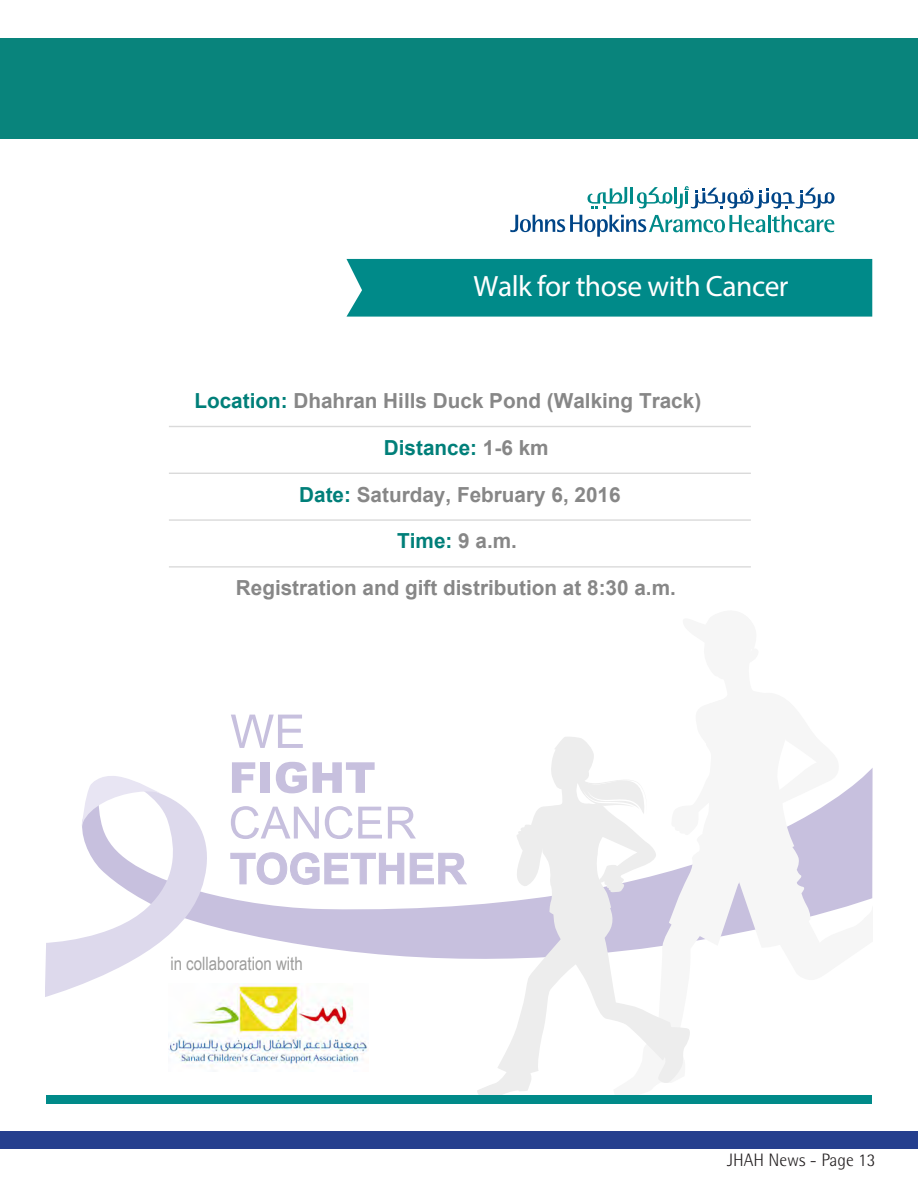
<style>
.page{position:relative;width:918px;height:1188px;background:#fff}
.page>*{position:absolute;margin:0;border:0;box-sizing:border-box;transform-origin:0 0}
.t1{font:italic 700 29.4px "Frutiger";letter-spacing:-.015em;color:#fff}
.t2{font:700 20.7px "Arial";color:#878787}
.t3{font:700 20.7px "Arial";color:#007f79}
.t4{font:18.45px "Arial Narrow";color:#9d9d9c}
.t5{font:300 18px "Agfa Rotis Semisans";color:#231f20}
.s1{color:#007f79}
.s2{color:#878787}
</style>
<div class="page">
<div style="left:0;top:38px;width:918px;height:101px;background:#09847c"></div>
<div style="left:0;top:1131px;width:918px;height:18px;background:#253f8e"></div>
<svg style="left:210px;top:768px;width:267px;height:216px"></svg>
<svg style="left:46px;top:776px;width:164px;height:221px"></svg>
<svg style="left:588px;top:186px;width:247px;height:22px"></svg>
<svg style="left:510px;top:215px;width:324px;height:22px"></svg>
<svg style="left:231px;top:806px;width:88px;height:33px"></svg>
<svg style="left:325px;top:806px;width:57px;height:33px"></svg>
<svg style="left:388px;top:807px;width:28px;height:32px"></svg>
<svg style="left:232px;top:762px;width:23px;height:31px"></svg>
<div style="left:261px;top:762px;width:9px;height:31px;background:#c7c0de"></div>
<svg style="left:276px;top:762px;width:31px;height:31px"></svg>
<svg style="left:313px;top:762px;width:62px;height:31px"></svg>
<svg style="left:231px;top:715px;width:72px;height:33px"></svg>
<svg style="left:231px;top:852px;width:173px;height:33px"></svg>
<svg style="left:410px;top:853px;width:57px;height:31px"></svg>
<img style="left:169px;top:984px;width:198px;height:83px">
<div style="left:346px;top:259px;width:526px;height:58px;background:#008a89"></div>
<svg style="left:477px;top:737px;width:395px;height:358px"></svg>
<div style="left:46px;top:1095px;width:826px;height:9px;background:#008a89"></div>
<hr style="left:169px;top:426px;width:582px;height:1px;background:#dadada">
<hr style="left:169px;top:473px;width:582px;height:1px;background:#dadada">
<hr style="left:169px;top:519px;width:582px;height:2px;background:#dadada">
<hr style="left:169px;top:566px;width:582px;height:2px;background:#dadada">
<p class="t1" style="left:474px;top:268px;width:317px">Walk for those with Cancer</p>
<p class="t2" style="left:194px;top:387px;width:508px"><span class="s1">Location:</span> Dhahran Hills Duck Pond (Walking Track)</p>
<p class="t3" style="left:384px;top:434px;width:166px">Distance: <span class="s2">1-6</span> <span class="s2">km</span></p>
<p class="t2" style="left:299px;top:481px;width:323px"><span class="s1">Date:</span> Saturday, February 6, 2016</p>
<p class="t3" style="left:397px;top:528px;width:121px">Time: <span class="s2">9 a.m.</span></p>
<p class="t2" style="left:236px;top:574px;width:442px">Registration and gift distribution at 8:30 a.m.</p>
<p class="t4" style="left:170px;top:950px;width:134px">in collaboration with</p>
<p class="t5" style="left:727px;top:1150px;width:150px">JHAH News - Page 13</p>
</div>
